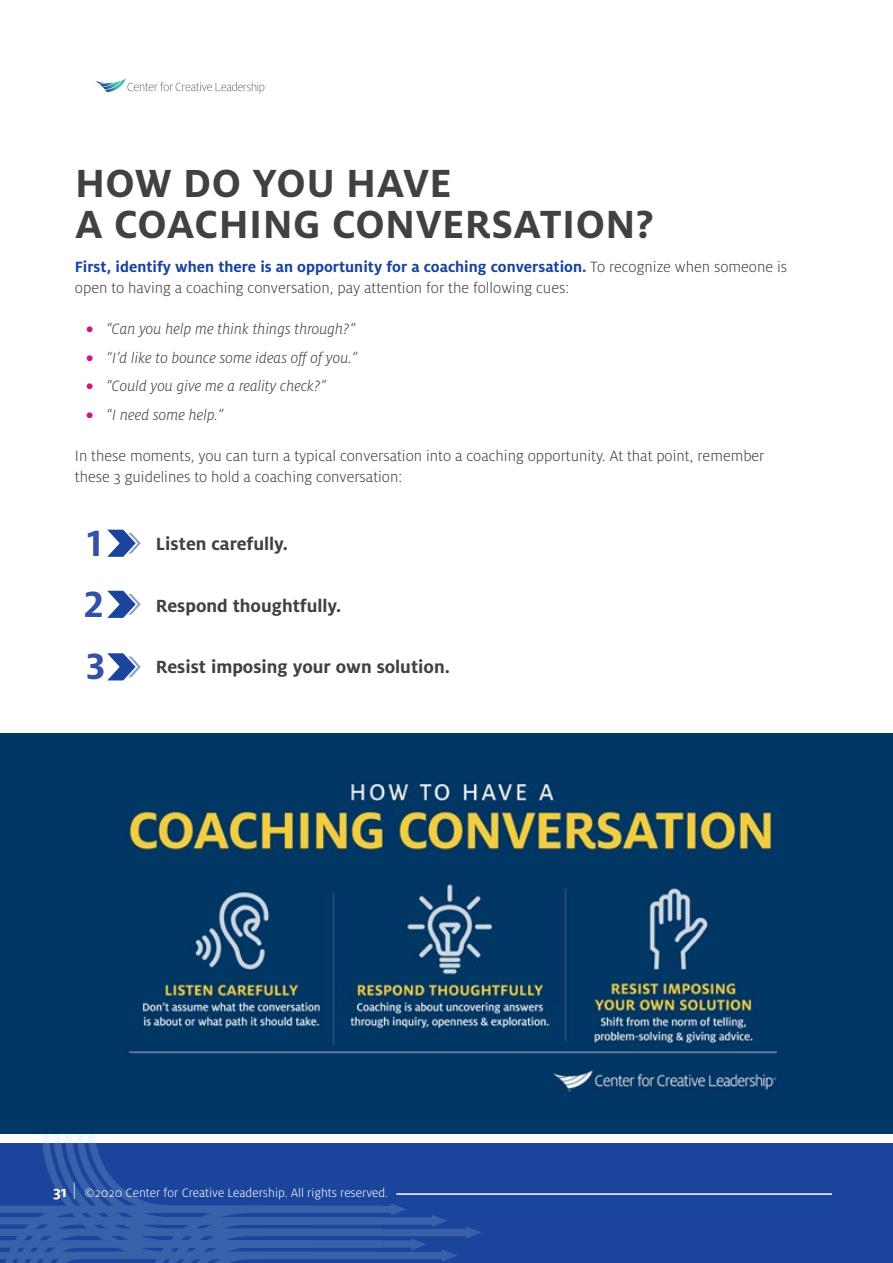
<style>
.page{position:relative;width:893px;height:1263px;background:#fff}
.page>*{position:absolute;margin:0;border:0;box-sizing:border-box;transform-origin:0 0}
.t1{font:700 43.5px/40.5px "Milo Pro";letter-spacing:.01em;color:#414042}
.t2{font:700 40.5px/61.8px "Milo Pro";color:#3551a3;text-align:justify}
.t3{font:700 19.5px "Milo Pro";color:#414042}
.t4{font:300 16.5px/21px "Milo Pro";color:#414042}
.t5{font:italic 300 16.5px "Milo Pro";color:#414042}
.t6{font:300 13.5px "Milo Pro";color:#fff}
.s1{font-weight:700;color:#1b449c}
.s2{font-weight:700;font-style:normal;color:#ca187c}
.s3{font-weight:700;font-size:16.5px}
.s4{font-size:16.5px}
</style>
<div class="page">
<svg style="left:95px;top:79px;width:172px;height:15px"></svg>
<div style="left:0;top:1143px;width:893px;height:120px;background:#1b449c"></div>
<svg style="left:382px;top:1203px;width:75px;height:59px"></svg>
<svg style="left:0;top:1134px;width:382px;height:129px"></svg>
<div style="left:0;top:734px;width:893px;height:400px;background:#013765"></div>
<svg style="left:107px;top:530px;width:34px;height:27px"></svg>
<svg style="left:107px;top:591px;width:34px;height:27px"></svg>
<svg style="left:107px;top:653px;width:34px;height:27px"></svg>
<img style="left:125px;top:783px;width:653px;height:309px">
<hr style="left:396px;top:1193px;width:436px;height:2px;background:#fff">
<h1 class="t1" style="left:75px;top:163px;width:580px">HOW DO YOU HAVE<br>A COACHING CONVERSATION?</h1>
<p class="t4" style="left:75px;top:257px;width:714px"><span class="s1">First, identify when there is an opportunity for a coaching conversation.</span> To recognize when someone is open to having a coaching conversation, pay attention for the following cues:</p>
<p class="t5" style="left:86px;top:320px;width:271px"><span class="s2">•</span> “Can you help me think things through?”</p>
<p class="t5" style="left:86px;top:349px;width:273px"><span class="s2">•</span> “I’d like to bounce some ideas off of you.”</p>
<p class="t5" style="left:86px;top:377px;width:242px"><span class="s2">•</span> “Could you give me a reality check?”</p>
<p class="t5" style="left:86px;top:406px;width:139px"><span class="s2">•</span> “I need some help.”</p>
<p class="t4" style="left:75px;top:446px;width:691px">In these moments, you can turn a typical conversation into a coaching opportunity. At that point, remember these 3 guidelines to hold a coaching conversation:</p>
<h2 class="t2" style="left:84px;top:512px;width:23px">1<br>2<br>3</h2>
<p class="t3" style="left:156px;top:533px;width:134px">Listen carefully.</p>
<p class="t3" style="left:156px;top:595px;width:187px">Respond thoughtfully.</p>
<p class="t3" style="left:156px;top:656px;width:295px">Resist imposing your own solution.</p>
<p class="t6" style="left:53px;top:1185px;width:337px"><span class="s3">31</span> <span class="s4">|</span> ©2020 Center for Creative Leadership. All rights reserved.</p>
</div>
